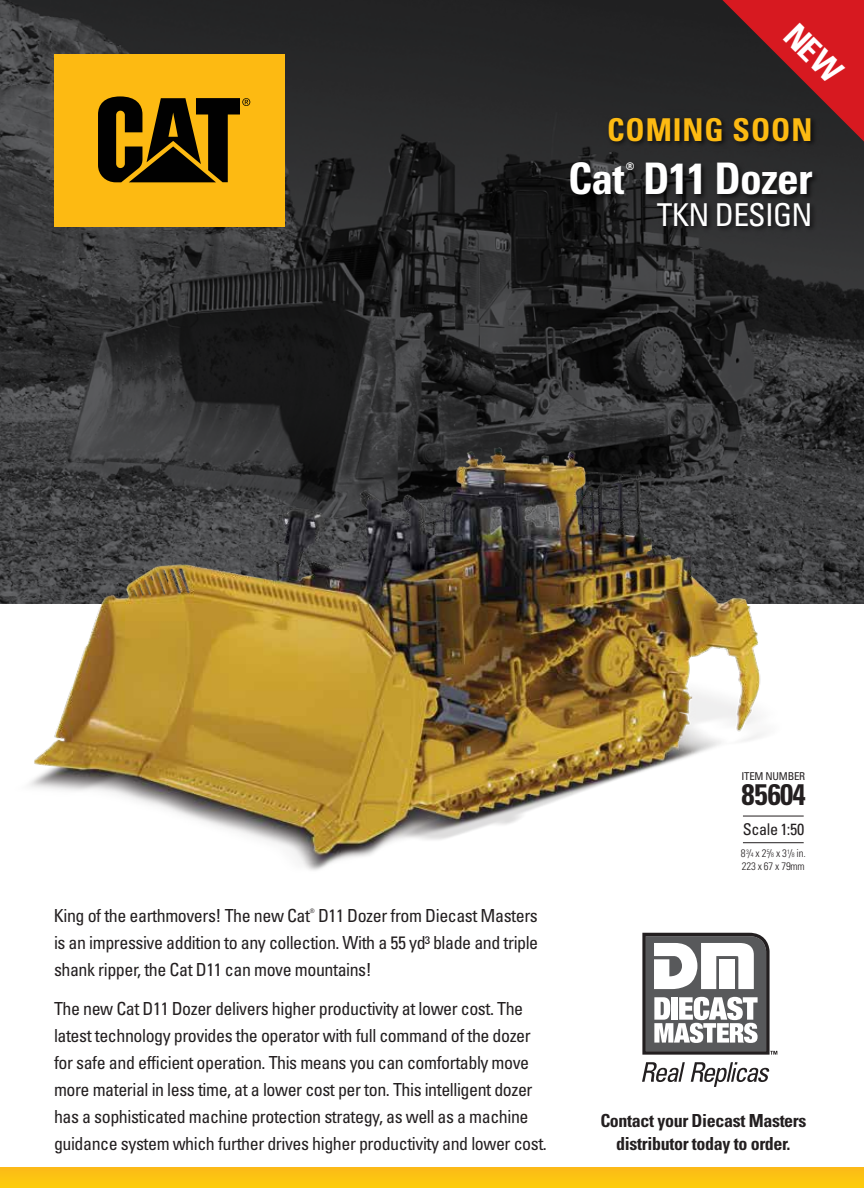
<style>
.page{position:relative;width:864px;height:1188px;background:#fff}
.page>*{position:absolute;margin:0;border:0;box-sizing:border-box;transform-origin:0 0}
.t1{font:700 condensed 43.5px "Univers";letter-spacing:-.02em;color:#fff}
.t2{font:700 condensed 31.5px "Univers";letter-spacing:.03em;color:#fdba12}
.t3{font:condensed 31.5px "Univers";letter-spacing:-.025em;color:#fff}
.t4{font:700 condensed 29.7px "Univers";letter-spacing:-.015em;color:#231f20}
.t5{font:condensed 18px/27px "Univers";letter-spacing:-.025em;color:#231f20}
.t6{font:700 condensed 18px/22.5px "Univers";letter-spacing:-.02em;color:#231f20;text-align:center}
.t7{font:condensed 16.2px "Univers";letter-spacing:-.02em;color:#231f20}
.t8{font:300 condensed 10.8px/12.9px "Univers";letter-spacing:-.02em;color:#231f20}
.t9{font:condensed 10.8px "Univers";letter-spacing:-.02em;color:#231f20}
.t10{font:700 condensed 10.5px "Univers";color:#fff}
.t11{font:condensed 6.15px "Univers";color:#231f20}
.s1{font-size:6.3px}
</style>
<div class="page">
<img style="left:0;top:0;width:864px;height:293px">
<img style="left:0;top:293px;width:864px;height:578px">
<div style="left:54px;top:54px;width:230px;height:172px;background:#fdba12"></div>
<svg style="left:98px;top:96px;width:152px;height:86px"></svg>
<svg style="left:642px;top:1062px;width:43px;height:20px"></svg>
<svg style="left:691px;top:1062px;width:79px;height:25px"></svg>
<svg style="left:642px;top:933px;width:135px;height:122px"></svg>
<div style="left:0;top:1167px;width:864px;height:21px;background:#fdc412"></div>
<img style="left:564px;top:109px;width:258px;height:133px">
<div style="left:732px;top:764px;width:83px;height:115px;background:#fff"></div>
<hr style="left:743px;top:816px;width:61px;height:1px;background:#231f20">
<hr style="left:743px;top:842px;width:61px;height:1px;background:#231f20">
<svg style="left:711px;top:0;width:153px;height:155px"></svg>
<h2 class="t2" style="left:607px;top:110px;width:207px">COMING SOON</h2>
<h1 class="t1" style="left:568px;top:152px;width:246px">Cat D11 Dozer</h1>
<p class="t10" style="left:626px;top:160px;width:10px">®</p>
<h2 class="t3" style="left:657px;top:195px;width:157px">TKN DESIGN</h2>
<p class="t11" style="left:310px;top:907px;width:6px">®</p>
<p class="t5" style="left:54px;top:928px;width:486px">is an impressive addition to any collection. With a 55 yd³ blade and triple shank ripper, the Cat D11 can move mountains!</p>
<p class="t5" style="left:54px;top:994px;width:494px">The new Cat D11 Dozer delivers higher productivity at lower cost. The latest technology provides the operator with full command of the dozer for safe and efficient operation. This means you can comfortably move more material in less time, at a lower cost per ton. This intelligent dozer has a sophisticated machine protection strategy, as well as a machine guidance system which further drives higher productivity and lower cost.</p>
<p class="t5" style="left:54px;top:901px;width:485px">King of the earthmovers! The new Cat D11 Dozer from Diecast Masters</p>
<p class="t9" style="left:741px;top:769px;width:65px">ITEM NUMBER</p>
<h3 class="t4" style="left:742px;top:777px;width:66px">85604</h3>
<p class="t7" style="left:743px;top:819px;width:63px">Scale 1:50</p>
<p class="t8" style="left:741px;top:847px;width:66px">8 <sup>3</sup>/<span class="s1">4</span> x 2<sup>5</sup>/<span class="s1">8</span> x 3<sup>1</sup>/<span class="s1">8</span> in.<br>223 x 67 x 79mm</p>
<p class="t6" style="left:600px;top:1109px;width:208px">Contact your Diecast Masters distributor today to order.</p>
</div>
